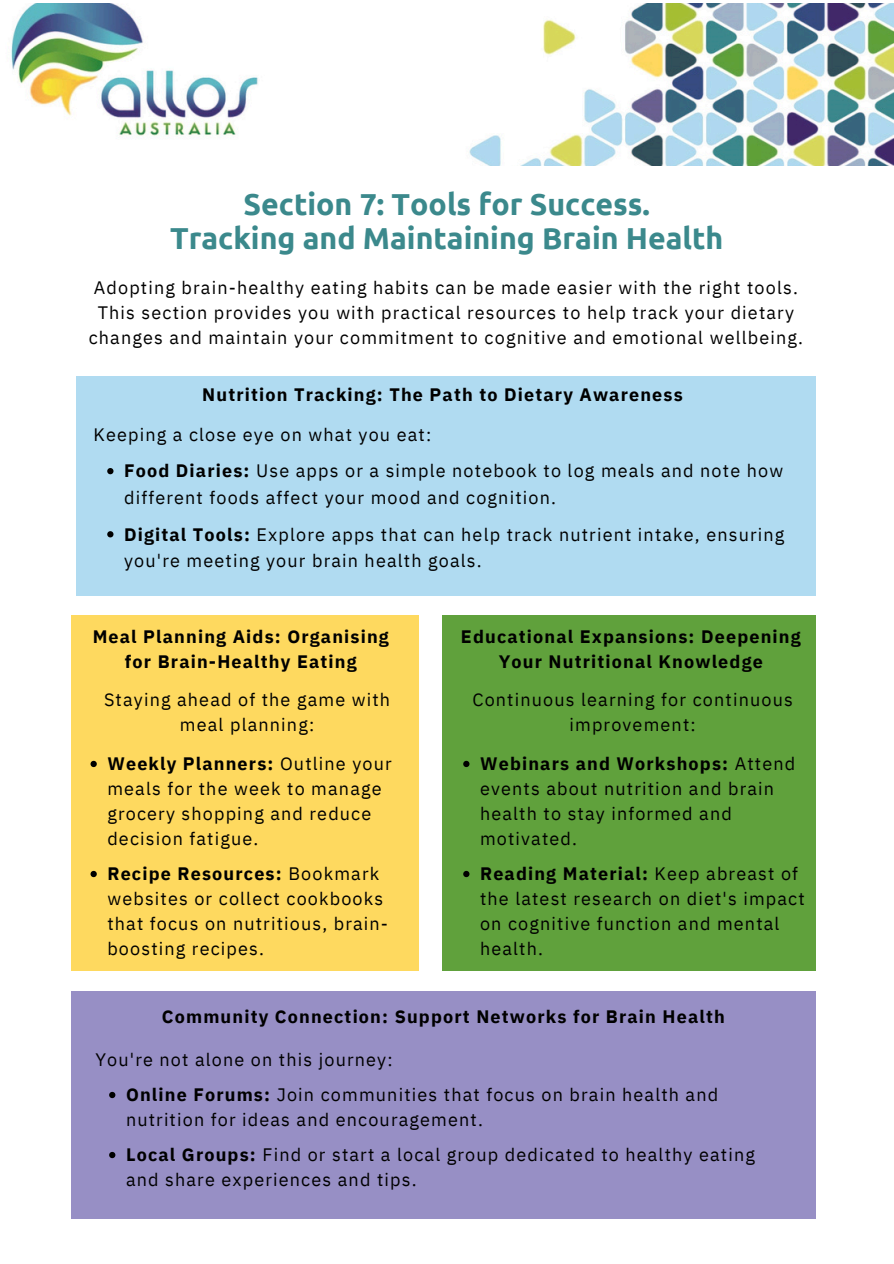
<style>
.page{position:relative;width:894px;height:1264px;background:#fff}
.page>*{position:absolute;margin:0;border:0;box-sizing:border-box;transform-origin:0 0}
.t1{font:700 30.3px/33.8px "Ubuntu";color:#3b898c;text-align:center}
.t2{font:18px/25px "IBM Plex Sans";letter-spacing:.065em;color:#000}
.t3{font:700 18px/24.8px "IBM Plex Sans";letter-spacing:.065em;color:#000;text-align:center}
.s1{font-weight:700}
</style>
<div class="page">
<div style="left:76px;top:375px;width:739px;height:220px;background:#b0dbf1"></div>
<img style="left:11px;top:3px;width:882px;height:162px">
<div style="left:71px;top:991px;width:744px;height:228px;background:#978fc5"></div>
<svg style="left:109px;top:1091px;width:6px;height:7px"></svg>
<svg style="left:109px;top:1151px;width:6px;height:7px"></svg>
<div style="left:442px;top:615px;width:373px;height:355px;background:#60a13c"></div>
<div style="left:71px;top:615px;width:347px;height:355px;background:#fed95f"></div>
<svg style="left:90px;top:760px;width:7px;height:7px"></svg>
<svg style="left:90px;top:870px;width:7px;height:7px"></svg>
<svg style="left:463px;top:760px;width:6px;height:7px"></svg>
<svg style="left:463px;top:870px;width:6px;height:7px"></svg>
<svg style="left:107px;top:468px;width:6px;height:6px"></svg>
<svg style="left:107px;top:531px;width:6px;height:6px"></svg>
<h1 class="t1" style="left:170px;top:187px;width:554px">Section 7: Tools for Success.<br>Tracking and Maintaining Brain Health</h1>
<p class="t2" style="left:89px;top:275px;width:715px;text-align:center">Adopting brain-healthy eating habits can be made easier with the right tools.<br>This section provides you with practical resources to help track your dietary changes and maintain your commitment to cognitive and emotional wellbeing.</p>
<h2 class="t3" style="left:202px;top:382px;width:482px">Nutrition Tracking: The Path to Dietary Awareness</h2>
<p class="t2" style="left:93px;top:421px;width:339px">Keeping a close eye on what you eat:</p>
<p class="t2" style="left:124px;top:457px;width:660px;line-height:26.2px"><span class="s1">Food Diaries:</span> Use apps or a simple notebook to log meals and note how different foods affect your mood and cognition.</p>
<p class="t2" style="left:124px;top:520px;width:661px;line-height:26.2px"><span class="s1">Digital Tools:</span> Explore apps that can help track nutrient intake, ensuring you're meeting your brain health goals.</p>
<h2 class="t3" style="left:93px;top:624px;width:297px">Meal Planning Aids: Organising for Brain-Healthy Eating</h2>
<p class="t3" style="left:461px;top:624px;width:341px">Educational Expansions: Deepening<br>Your Nutritional Knowledge</p>
<h2 class="t2" style="left:104px;top:687px;width:287px;text-align:center">Staying ahead of the game with meal planning:</h2>
<p class="t2" style="left:472px;top:687px;width:322px;text-align:center">Continuous learning for continuous improvement:</p>
<p class="t2" style="left:480px;top:751px;width:316px"><span class="s1">Webinars and Workshops:</span> Attend events about nutrition and brain health to stay informed and motivated.</p>
<p class="t2" style="left:480px;top:861px;width:326px"><span class="s1">Reading Material:</span> Keep abreast of the latest research on diet's impact on cognitive function and mental health.</p>
<p class="t2" style="left:107px;top:751px;width:286px"><span class="s1">Weekly Planners:</span> Outline your meals for the week to manage grocery shopping and reduce decision fatigue.</p>
<p class="t2" style="left:107px;top:861px;width:282px"><span class="s1">Recipe Resources:</span> Bookmark websites or collect cookbooks that focus on nutritious, brain&shy;boosting recipes.</p>
<h2 class="t3" style="left:162px;top:1004px;width:564px">Community Connection: Support Networks for Brain Health</h2>
<p class="t2" style="left:95px;top:1046px;width:299px">You're not alone on this journey:</p>
<p class="t2" style="left:126px;top:1081px;width:593px"><span class="s1">Online Forums:</span> Join communities that focus on brain health and nutrition for ideas and encouragement.</p>
<p class="t2" style="left:126px;top:1141px;width:630px"><span class="s1">Local Groups:</span> Find or start a local group dedicated to healthy eating and share experiences and tips.</p>
</div>
